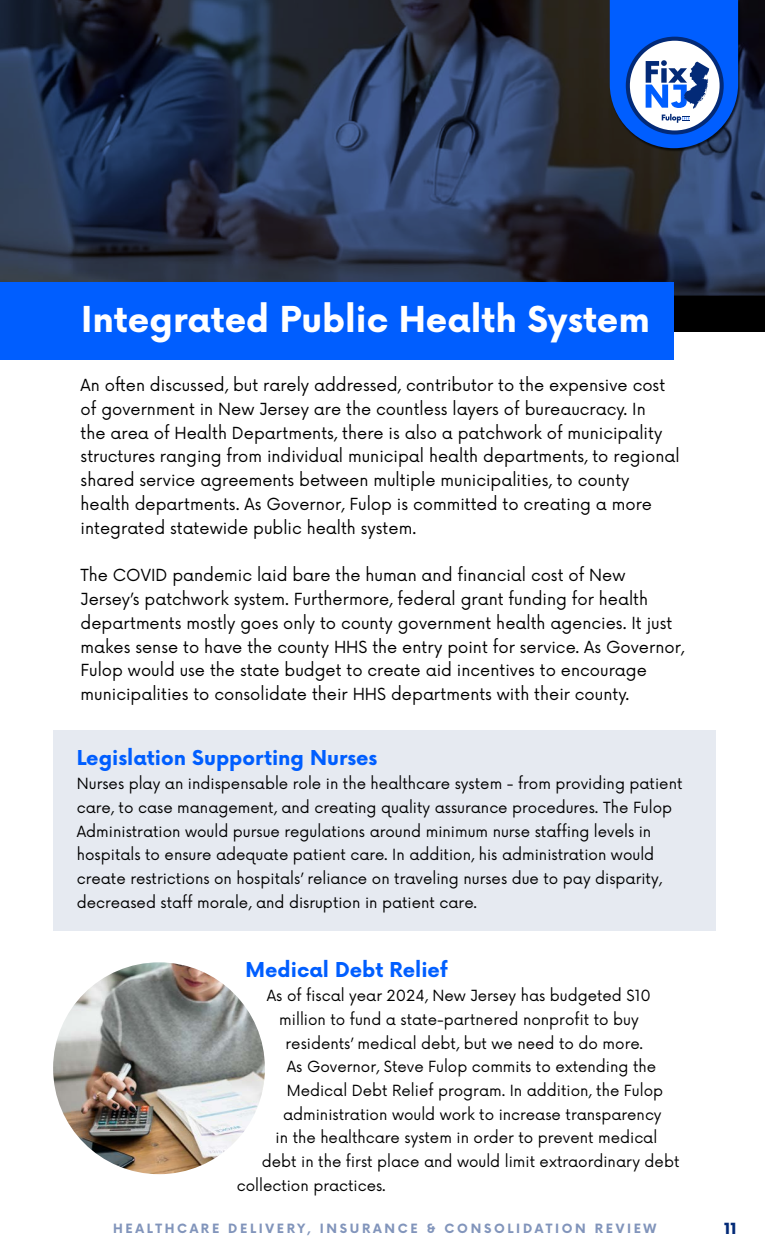
<style>
.page{position:relative;width:765px;height:1260px;background:#fff}
.page>*{position:absolute;margin:0;border:0;box-sizing:border-box;transform-origin:0 0}
.t1{font:700 34.75px "Now";color:#fff}
.t2{font:700 20px "Now";color:#005eff}
.t3{font:16.25px/23.8px "Now";color:#000}
.t4{font:15px/23.8px "Now";color:#000}
.t5{font:900 15px "Now";color:#032a77}
.t6{font:700 12.5px "Now";letter-spacing:.215em;color:#032a77}
</style>
<div class="page">
<svg style="left:0;top:0;width:765px;height:331px;background:#263148"></svg>
<div style="left:0;top:282px;width:674px;height:78px;background:#005eff"></div>
<div style="left:53px;top:730px;width:662px;height:200px;background:#e6eaf1"></div>
<div style="left:610px;top:0;width:131px;height:151px;background:#000;opacity:.75"></div>
<svg style="left:610px;top:0;width:128px;height:148px"></svg>
<img style="left:53px;top:962px;width:212px;height:212px;border-radius:106px">
<h1 class="t1" style="left:81px;top:294px;width:570px">Integrated Public Health System</h1>
<p class="t3" style="left:81px;top:372px;width:601px">An often discussed, but rarely addressed, contributor to the expensive cost of government in New Jersey are the countless layers of bureaucracy. In<br>the area of Health Departments, there is also a patchwork of municipality structures ranging from individual municipal health departments, to regional shared service agreements between multiple municipalities, to county health departments. As Governor, Fulop is committed to creating a more integrated statewide public health system.</p>
<p class="t3" style="left:81px;top:562px;width:605px">The COVID pandemic laid bare the human and financial cost of New Jersey’s patchwork system. Furthermore, federal grant funding for health departments mostly goes only to county government health agencies. It just makes sense to have the county HHS the entry point for service. As Governor, Fulop would use the state budget to create aid incentives to encourage municipalities to consolidate their HHS departments with their county.</p>
<p class="t2" style="left:77px;top:743px;width:302px">Legislation Supporting Nurses</p>
<p class="t4" style="left:77px;top:771px;width:607px">Nurses play an indispensable role in the healthcare system - from providing patient care, to case management, and creating quality assurance procedures. The Fulop Administration would pursue regulations around minimum nurse staffing levels in hospitals to ensure adequate patient care. In addition, his administration would create restrictions on hospitals’ reliance on traveling nurses due to pay disparity, decreased staff morale, and disruption in patient care.</p>
<p class="t2" style="left:246px;top:955px;width:203px">Medical Debt Relief</p>
<p class="t4" style="left:267px;top:983px;width:386px">As of fiscal year 2024, New Jersey has budgeted $10</p>
<p class="t4" style="left:279px;top:1006px;width:361px">million to fund a state-partnered nonprofit to buy</p>
<p class="t4" style="left:286px;top:1030px;width:359px">residents’ medical debt, but we need to do more.</p>
<p class="t4" style="left:287px;top:1054px;width:371px">As Governor, Steve Fulop commits to extending the</p>
<p class="t4" style="left:287px;top:1078px;width:378px">Medical Debt Relief program. In addition, the Fulop</p>
<p class="t4" style="left:283px;top:1101px;width:380px">administration would work to increase transparency</p>
<p class="t4" style="left:276px;top:1125px;width:383px">in the healthcare system in order to prevent medical</p>
<p class="t4" style="left:262px;top:1149px;width:419px">debt in the first place and would limit extraordinary debt</p>
<p class="t4" style="left:237px;top:1173px;width:151px">collection practices.</p>
<p class="t6" style="left:113px;top:1220px;width:545px">HEALTHCARE DELIVERY, INSURANCE &amp; CONSOLIDATION REVIEW</p>
<p class="t5" style="left:724px;top:1217px;width:14px">11</p>
</div>
